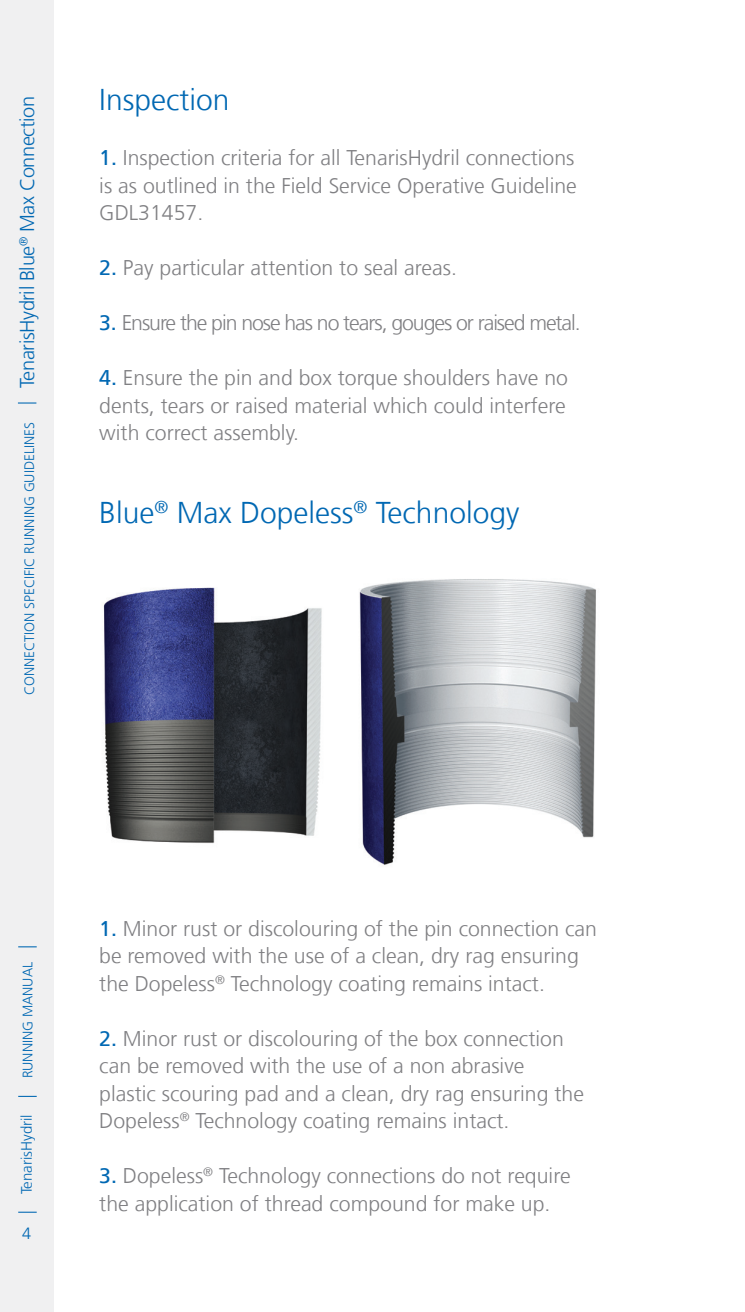
<style>
.page{position:relative;width:745px;height:1312px;background:#fff}
.page>*{position:absolute;margin:0;border:0;box-sizing:border-box;transform-origin:0 0}
.Subtítulos_azules_te{font:300 30px "Frutiger";color:#0168b3}
.Txt_frutiger_numerad{font:300 21.25px/27.5px "Frutiger";color:#808083}
.Txt_frutiger_numerad-2{font:300 21.25px "Frutiger";letter-spacing:-.05em;color:#808083}
.t1{font:300 20px "Frutiger";letter-spacing:-.02em;color:#0168b3}
.t2{font:300 16.25px "Frutiger";color:#0168b3}
.t3{font:300 15px "Frutiger";color:#0168b3}
.t4{font:300 13.75px "Frutiger";color:#0168b3}
.s1{font-weight:400;color:#0168b3}
</style>
<div class="page">
<div style="left:0;top:0;width:54px;height:1311px;background:#f0f0f1"></div>
<svg style="left:18px;top:1211px;width:19px;height:1px"></svg>
<svg style="left:18px;top:1095px;width:19px;height:1px"></svg>
<svg style="left:18px;top:402px;width:18px;height:1px"></svg>
<svg style="left:18px;top:946px;width:19px;height:1px"></svg>
<img style="left:103px;top:587px;width:219px;height:257px">
<img style="left:359px;top:579px;width:238px;height:286px">
<p class="t1" style="left:16px;top:388px;width:293px;rotate:-90deg">TenarisHydril Blue<sup>®</sup> Max Connection</p>
<p class="Subtítulos_azules_te" style="left:99px;top:83px;width:132px">Inspection</p>
<p class="Txt_frutiger_numerad" style="left:99px;top:144px;width:478px;text-align:justify"><span class="s1">1.</span> Inspection criteria for all TenarisHydril connections is as outlined in the Field Service Operative Guideline GDL31457.</p>
<p class="Txt_frutiger_numerad" style="left:99px;top:254px;width:359px"><span class="s1">2.</span> Pay particular attention to seal areas.</p>
<p class="Txt_frutiger_numerad-2" style="left:99px;top:311px;width:482px"><span class="s1">3.</span> Ensure the pin nose has no tears, gouges or raised metal.</p>
<p class="Txt_frutiger_numerad" style="left:99px;top:364px;width:470px;text-align:justify"><span class="s1">4.</span> Ensure the pin and box torque shoulders have no dents, tears or raised material which could interfere with correct assembly.</p>
<p class="t4" style="left:21px;top:695px;width:274px;rotate:-90deg">CONNECTION SPECIFIC RUNNING GUIDELINES</p>
<p class="Subtítulos_azules_te" style="left:99px;top:495px;width:421px">Blue<sup>®</sup> Max Dopeless<sup>®</sup> Technology</p>
<p class="t4" style="left:20px;top:1078px;width:118px;rotate:-90deg">RUNNING MANUAL</p>
<p class="t3" style="left:18px;top:1194px;width:81px;rotate:-90deg">TenarisHydril</p>
<p class="t2" style="left:22px;top:1223px;width:11px">4</p>
<p class="Txt_frutiger_numerad" style="left:99px;top:914px;width:499px"><span class="s1">1.</span> Minor rust or discolouring of the pin connection can be removed with the use of a clean, dry rag ensuring the Dopeless<sup>®</sup> Technology coating remains intact.</p>
<p class="Txt_frutiger_numerad" style="left:99px;top:1024px;width:486px"><span class="s1">2.</span> Minor rust or discolouring of the box connection can be removed with the use of a non abrasive plastic scouring pad and a clean, dry rag ensuring the Dopeless<sup>®</sup> Technology coating remains intact.</p>
<p class="Txt_frutiger_numerad" style="left:99px;top:1162px;width:472px"><span class="s1">3.</span> Dopeless<sup>®</sup> Technology connections do not require the application of thread compound for make up.</p>
</div>
